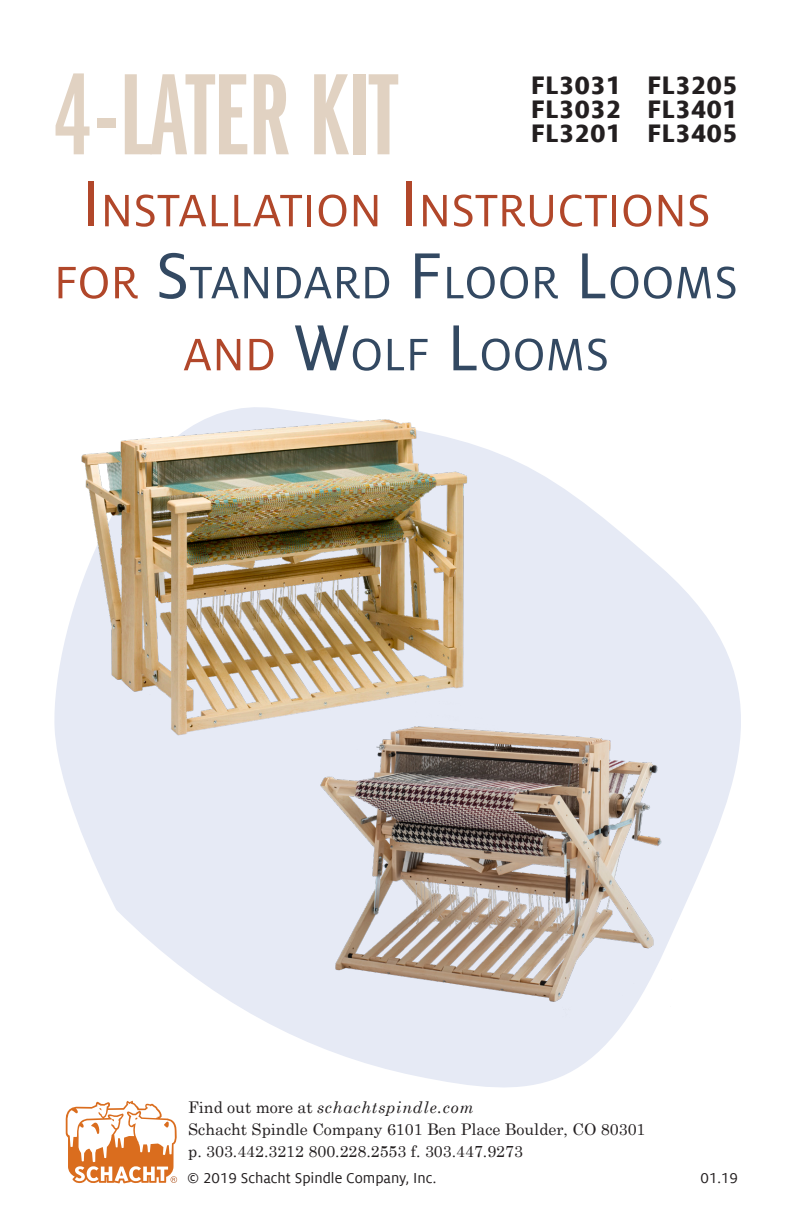
<style>
.page{position:relative;width:792px;height:1224px;background:#fff}
.page>*{position:absolute;margin:0;border:0;box-sizing:border-box;transform-origin:0 0}
.title_cover{font:120px "ITC Franklin Gothic Std Dm X Cp";color:#e1d2c2}
.title_cover_second_l{font:50.4px/72px "Milo Offc";color:#334962;text-align:center}
.title_cover_second_l-2{font:50.4px "Milo Offc";color:#b1472a}
.product_number{font:800 28px "Milo Offc";color:#231f20}
.call-out{font:16px "Century Schoolbook";color:#231f20}
.paragraph{font:16px "Milo Offc";color:#231f20}
.call-out-2{font:italic 16px "Century Schoolbook";letter-spacing:.05em;color:#231f20}
.s1{font-size:72px}
.s2{color:#b1472a}
.s3{font-style:normal}
</style>
<div class="page">
<svg style="left:54px;top:407px;width:687px;height:681px;fill:#e6eaf5"></svg>
<img style="left:72px;top:411px;width:406px;height:331px">
<img style="left:288px;top:701px;width:413px;height:328px">
<svg style="left:65px;top:1101px;width:112px;height:82px"></svg>
<p class="title_cover" style="left:54px;top:50px;width:344px">4-LATER KIT</p>
<p class="title_cover_second_l-2" style="left:81px;top:183px;width:631px"><span class="s1">I</span>NSTALLATION <span class="s1">I</span>NSTRUCTIONS</p>
<p class="title_cover_second_l" style="left:54px;top:247px;width:686px"><span class="s2">FOR</span> <span class="s1">S</span>TANDARD <span class="s1">F</span> LOOR <span class="s1">L</span>OOMS<br><span class="s2">AND</span> <span class="s1">W</span>OLF <span class="s1">L</span>OOMS</p>
<p class="product_number" style="left:531px;top:69px;width:92px">FL3031</p>
<p class="product_number" style="left:531px;top:93px;width:92px">FL3032</p>
<p class="product_number" style="left:531px;top:117px;width:92px">FL3201</p>
<p class="product_number" style="left:647px;top:69px;width:92px">FL3205</p>
<p class="product_number" style="left:647px;top:93px;width:92px">FL3401</p>
<p class="product_number" style="left:647px;top:117px;width:92px">FL3405</p>
<p class="call-out-2" style="left:188px;top:1095px;width:287px"><span class="s3">Find out more at</span> schachtspindle.com</p>
<p class="call-out" style="left:188px;top:1116px;width:459px">Schacht Spindle Company 6101 Ben Place Boulder, CO 80301</p>
<p class="call-out" style="left:188px;top:1138px;width:336px">p. 303.442.3212 800.228.2553 f. 303.447.9273</p>
<p class="paragraph" style="left:187px;top:1170px;width:251px">© 2019 Schacht Spindle Company, Inc.</p>
<p class="paragraph" style="left:701px;top:1170px;width:39px">01.19</p>
</div>
